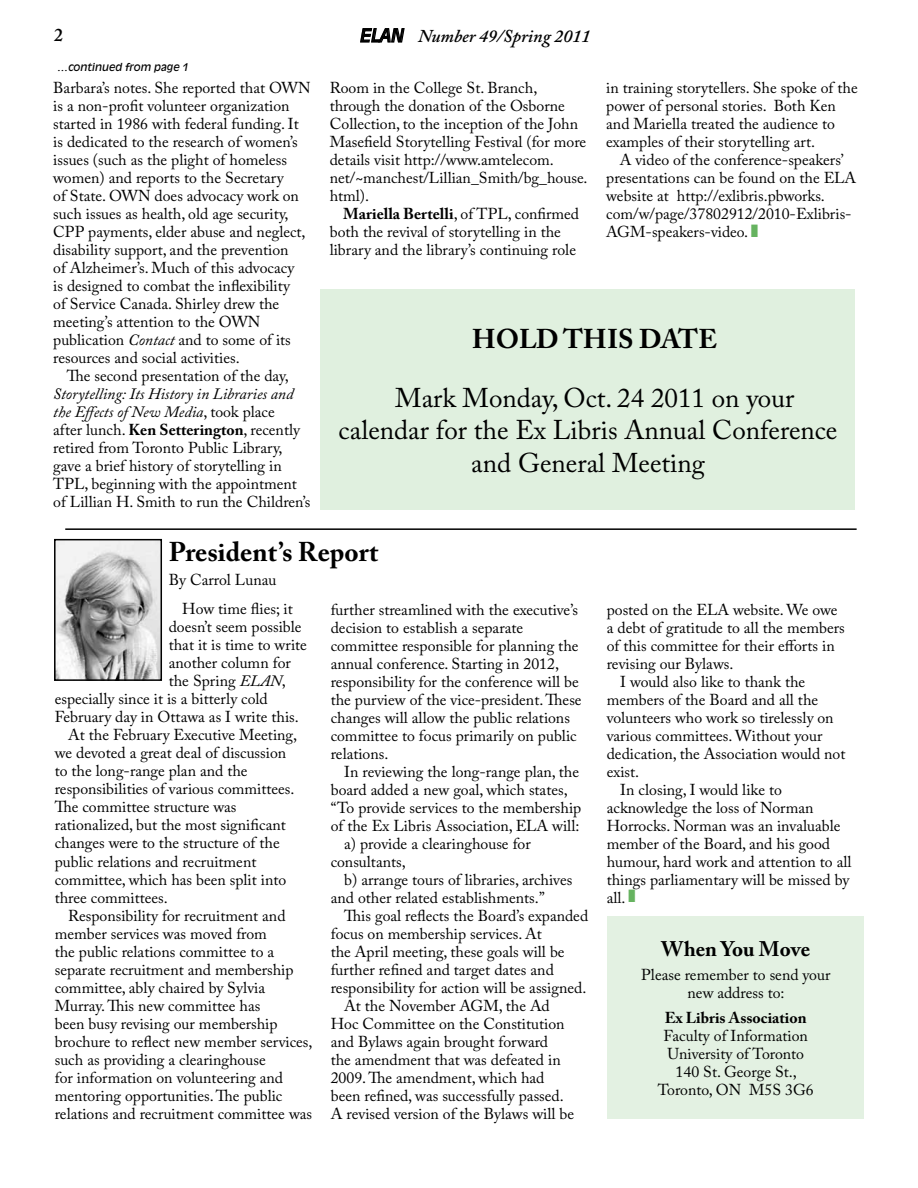
<style>
.page{position:relative;width:918px;height:1188px;background:#fff}
.page>*{position:absolute;margin:0;border:0;box-sizing:border-box;transform-origin:0 0}
.t1{font:27px/32.4px "Adobe Caslon Pro";color:#000;text-align:center}
.t2{font:700 27px "Adobe Caslon Pro";color:#000}
.t3{font:700 21px "Adobe Caslon Pro";color:#000}
.t4{font:italic 600 18px "Adobe Caslon Pro";color:#000}
.t5{font:600 18px "Adobe Caslon Pro";color:#000}
.t6{font:15.75px/18px "Adobe Caslon Pro";color:#000}
.t7{font:700 15.75px "Adobe Caslon Pro";color:#000}
.t8{font:italic 10.5px "Antique Olive Std";color:#000}
.s1{font-family:"Antique Olive Std";font-weight:400}
.s2{font-style:italic}
.s3{font-weight:700}
.s4{color:#66b360}
</style>
<div class="page">
<svg style="left:360px;top:28px;width:45px;height:15px"></svg>
<hr style="left:65px;top:528px;width:792px;height:2px;background:#000">
<img style="left:57px;top:542px;width:102px;height:136px">
<div style="left:54px;top:539px;width:108px;height:142px;border:2px solid #000"></div>
<div style="left:607px;top:916px;width:257px;height:203px;background:#e3f1e2"></div>
<div style="left:321px;top:289px;width:534px;height:221px;background:#e0f0df"></div>
<p class="t5" style="left:54px;top:25px;width:10px">2</p>
<p class="t4" style="left:360px;top:25px;width:232px"><span class="s1">ELAN</span> Number 49/Spring 2011</p>
<p class="t6" style="left:53px;top:78px;width:259px">Barbara’s notes. She reported that OWN is a non-profit volunteer organization started in 1986 with federal funding. It is dedicated to the research of women’s issues (such as the plight of homeless women) and reports to the Secretary<br>of State. OWN does advocacy work on such issues as health, old age security, CPP payments, elder abuse and neglect, disability support, and the prevention<br>of Alzheimer’s. Much of this advocacy<br>is designed to combat the inflexibility<br>of Service Canada. Shirley drew the meeting’s attention to the OWN publication <span class="s2">Contact</span> and to some of its resources and social activities.</p>
<p class="t6" style="left:67px;top:366px;width:224px">The second presentation of the day,</p>
<p class="t6" style="left:53px;top:384px;width:259px"><span class="s2">Storytelling: Its History in Libraries and the Effects of New Media</span>, took place<br>after lunch. <span class="s3">Ken Setterington</span>, recently retired from Toronto Public Library, gave a brief history of storytelling in TPL, beginning with the appointment of Lillian H. Smith to run the Children’s</p>
<p class="t8" style="left:58px;top:61px;width:132px">…continued from page 1</p>
<p class="t6" style="left:330px;top:78px;width:259px">Room in the College St. Branch, through the donation of the Osborne Collection, to the inception of the John Masefield Storytelling Festival (for more details visit http://www.amtelecom. net/~manchest/Lillian_Smith/bg_house. html).</p>
<p class="t6" style="left:330px;top:204px;width:251px;text-indent:13px"><span class="s3">Mariella Bertelli</span>, of TPL, confirmed both the revival of storytelling in the library and the library’s continuing role</p>
<p class="t6" style="left:606px;top:78px;width:253px">in training storytellers. She spoke of the power of personal stories. Both Ken and Mariella treated the audience to examples of their storytelling art.</p>
<p class="t6" style="left:606px;top:150px;width:251px;text-indent:13px">A video of the conference-speakers’ presentations can be found on the ELA website at http://exlibris.pbworks. com/w/page/37802912/2010-Exlibris-AGM-speakers-video. <span class="s4">■</span></p>
<h1 class="t2" style="left:472px;top:323px;width:247px">HOLD THIS DATE</h1>
<h1 class="t1" style="left:339px;top:382px;width:500px">Mark Monday, Oct. 24 2011 on your<br>calendar for the Ex Libris Annual Conference and General Meeting</h1>
<h1 class="t2" style="left:169px;top:536px;width:211px">President’s Report</h1>
<p class="t6" style="left:169px;top:571px;width:109px">By Carrol Lunau</p>
<p class="t6" style="left:182px;top:600px;width:112px">How time flies; it</p>
<p class="t6" style="left:169px;top:618px;width:134px">doesn’t seem possible</p>
<p class="t6" style="left:169px;top:636px;width:140px">that it is time to write</p>
<p class="t6" style="left:169px;top:654px;width:124px">another column for</p>
<p class="t6" style="left:169px;top:672px;width:119px">the Spring <span class="s2">ELAN</span>,</p>
<p class="t6" style="left:55px;top:690px;width:215px">especially since it is a bitterly cold</p>
<p class="t6" style="left:55px;top:708px;width:246px">February day in Ottawa as I write this.</p>
<p class="t6" style="left:68px;top:726px;width:230px">At the February Executive Meeting,</p>
<p class="t6" style="left:55px;top:744px;width:233px">we devoted a great deal of discussion</p>
<p class="t6" style="left:55px;top:762px;width:194px">to the long-range plan and the</p>
<p class="t6" style="left:55px;top:780px;width:241px">responsibilities of various committees.</p>
<p class="t6" style="left:55px;top:798px;width:183px">The committee structure was</p>
<p class="t6" style="left:55px;top:816px;width:233px">rationalized, but the most significant</p>
<p class="t6" style="left:55px;top:834px;width:226px">changes were to the structure of the</p>
<p class="t6" style="left:55px;top:852px;width:203px">public relations and recruitment</p>
<p class="t6" style="left:55px;top:870px;width:233px">committee, which has been split into</p>
<p class="t6" style="left:55px;top:888px;width:115px">three committees.</p>
<p class="t6" style="left:68px;top:906px;width:219px">Responsibility for recruitment and</p>
<p class="t6" style="left:55px;top:924px;width:214px">member services was moved from</p>
<p class="t6" style="left:55px;top:942px;width:221px">the public relations committee to a</p>
<p class="t6" style="left:55px;top:960px;width:240px">separate recruitment and membership</p>
<p class="t6" style="left:55px;top:978px;width:212px">committee, ably chaired by Sylvia</p>
<p class="t6" style="left:55px;top:996px;width:207px">Murray. This new committee has</p>
<p class="t6" style="left:55px;top:1014px;width:224px">been busy revising our membership</p>
<p class="t6" style="left:55px;top:1032px;width:259px">brochure to reflect new member services,</p>
<p class="t6" style="left:55px;top:1050px;width:212px">such as providing a clearinghouse</p>
<p class="t6" style="left:55px;top:1068px;width:230px">for information on volunteering and</p>
<p class="t6" style="left:55px;top:1086px;width:229px">mentoring opportunities. The public</p>
<p class="t6" style="left:55px;top:1104px;width:259px">relations and recruitment committee was</p>
<p class="t6" style="left:331px;top:600px;width:252px">further streamlined with the executive’s decision to establish a separate committee responsible for planning the annual conference. Starting in 2012, responsibility for the conference will be the purview of the vice-president. These changes will allow the public relations committee to focus primarily on public relations.</p>
<p class="t6" style="left:344px;top:762px;width:236px">In reviewing the long-range plan, the</p>
<p class="t6" style="left:331px;top:780px;width:238px">board added a new goal, which states,</p>
<p class="t6" style="left:331px;top:798px;width:252px">“To provide services to the membership</p>
<p class="t6" style="left:331px;top:816px;width:250px">of the Ex Libris Association, ELA will:</p>
<p class="t6" style="left:344px;top:834px;width:188px">a) provide a clearinghouse for</p>
<p class="t6" style="left:331px;top:852px;width:76px">consultants,</p>
<p class="t6" style="left:344px;top:870px;width:230px">b) arrange tours of libraries, archives</p>
<p class="t6" style="left:331px;top:888px;width:215px">and other related establishments.”</p>
<p class="t6" style="left:344px;top:906px;width:245px">This goal reflects the Board’s expanded</p>
<p class="t6" style="left:331px;top:924px;width:213px">focus on membership services. At</p>
<p class="t6" style="left:331px;top:942px;width:235px">the April meeting, these goals will be</p>
<p class="t6" style="left:331px;top:960px;width:225px">further refined and target dates and</p>
<p class="t6" style="left:331px;top:978px;width:257px">responsibility for action will be assigned.</p>
<p class="t6" style="left:344px;top:996px;width:207px">At the November AGM, the Ad</p>
<p class="t6" style="left:331px;top:1014px;width:235px">Hoc Committee on the Constitution</p>
<p class="t6" style="left:331px;top:1032px;width:219px">and Bylaws again brought forward</p>
<p class="t6" style="left:331px;top:1050px;width:231px">the amendment that was defeated in</p>
<p class="t6" style="left:331px;top:1068px;width:215px">2009. The amendment, which had</p>
<p class="t6" style="left:331px;top:1086px;width:235px">been refined, was successfully passed.</p>
<p class="t6" style="left:331px;top:1104px;width:245px">A revised version of the Bylaws will be</p>
<p class="t6" style="left:607px;top:600px;width:232px">posted on the ELA website. We owe</p>
<p class="t6" style="left:607px;top:618px;width:239px">a debt of gratitude to all the members</p>
<p class="t6" style="left:607px;top:636px;width:230px">of this committee for their efforts in</p>
<p class="t6" style="left:607px;top:654px;width:128px">revising our Bylaws.</p>
<p class="t6" style="left:620px;top:672px;width:187px">I would also like to thank the</p>
<p class="t6" style="left:607px;top:690px;width:213px">members of the Board and all the</p>
<p class="t6" style="left:607px;top:708px;width:228px">volunteers who work so tirelessly on</p>
<p class="t6" style="left:607px;top:726px;width:217px">various committees. Without your</p>
<p class="t6" style="left:607px;top:744px;width:240px">dedication, the Association would not</p>
<p class="t6" style="left:607px;top:762px;width:34px">exist.</p>
<p class="t6" style="left:620px;top:780px;width:163px">In closing, I would like to</p>
<p class="t6" style="left:607px;top:798px;width:208px">acknowledge the loss of Norman</p>
<p class="t6" style="left:607px;top:816px;width:235px">Horrocks. Norman was an invaluable</p>
<p class="t6" style="left:607px;top:834px;width:225px">member of the Board, and his good</p>
<p class="t6" style="left:607px;top:852px;width:246px">humour, hard work and attention to all</p>
<p class="t6" style="left:607px;top:870px;width:244px">things parliamentary will be missed by</p>
<p class="t6" style="left:607px;top:888px;width:30px">all. <span class="s4">■</span></p>
<h2 class="t3" style="left:661px;top:936px;width:150px">When You Move</h2>
<p class="t6" style="left:641px;top:966px;width:191px;text-align:center">Please remember to send your new address to:</p>
<p class="t7" style="left:665px;top:1008px;width:143px">Ex Libris Association</p>
<p class="t6" style="left:658px;top:1027px;width:158px;text-align:center">Faculty of Information<br>University of Toronto<br>140 St. George St.,<br>Toronto, ON M5S 3G6</p>
</div>
